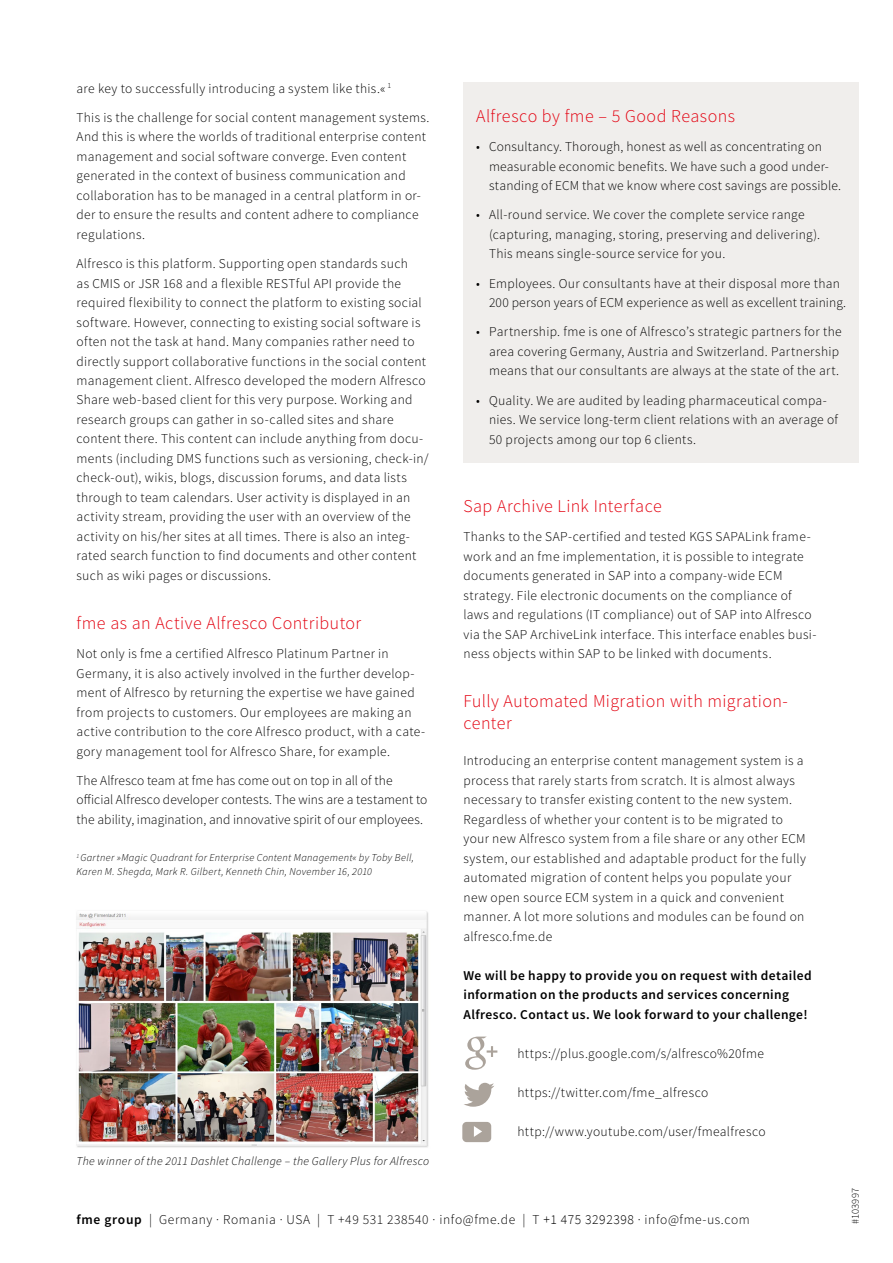
<style>
.page{position:relative;width:893px;height:1263px;background:#fff}
.page>*{position:absolute;margin:0;border:0;box-sizing:border-box;transform-origin:0 0}
.t1{font:300 18px/22.5px "Source Sans Pro";letter-spacing:.025em;color:#e3000f}
.t2{font:300 13.5px/19.5px "Source Sans Pro";letter-spacing:.025em;color:#000}
.t3{font:300 13.5px/19.5px "Source Sans Pro";letter-spacing:.005em;color:#000}
.t4{font:600 13.5px/19.5px "Source Sans Pro";letter-spacing:.03em;color:#000}
.t5{font:300 13.5px "Source Sans Pro";letter-spacing:.045em;color:#000}
.t6{font:italic 300 12px "Source Sans Pro";letter-spacing:.025em;color:#000}
.t7{font:italic 300 10.5px/13.5px "Source Sans Pro";letter-spacing:.03em;color:#000}
.t8{font:300 10.5px "Source Sans Pro";letter-spacing:.015em;color:#000}
.s1{font-weight:600}
</style>
<div class="page">
<img style="left:76px;top:911px;width:353px;height:237px">
<div style="left:463px;top:83px;width:396px;height:380px;background:#f0eeec"></div>
<svg style="left:462px;top:1122px;width:29px;height:20px"></svg>
<svg style="left:464px;top:1083px;width:30px;height:24px"></svg>
<svg style="left:465px;top:1036px;width:32px;height:34px"></svg>
<p class="t2" style="left:77px;top:73px;width:354px;line-height:29.2px">are key to successfully introducing a system like this.« <sup>1<br></sup>This is the challenge for social content management systems.</p>
<p class="t2" style="left:77px;top:127px;width:351px">And this is where the worlds of traditional enterprise content management and social software converge. Even content generated in the context of business communication and collaboration has to be managed in a central platform in or&shy;der to ensure the results and content adhere to compliance regulations.</p>
<p class="t2" style="left:77px;top:254px;width:354px">Alfresco is this platform. Supporting open standards such<br>as CMIS or JSR 168 and a flexible RESTful API provide the required flexibility to connect the platform to existing social software. However, connecting to existing social software is often not the task at hand. Many companies rather need to directly support collaborative functions in the social content management client. Alfresco developed the modern Alfresco Share web-based client for this very purpose. Working and research groups can gather in so-called sites and share content there. This content can include anything from docu&shy;ments (including DMS functions such as versioning, check-in/ check-out), wikis, blogs, discussion forums, and data lists through to team calendars. User activity is displayed in an activity stream, providing the user with an overview of the activity on his/her sites at all times. There is also an integ&shy;rated search function to find documents and other content such as wiki pages or discussions.</p>
<h1 class="t1" style="left:77px;top:612px;width:286px">fme as an Active Alfresco Contributor</h1>
<p class="t2" style="left:77px;top:644px;width:350px">Not only is fme a certified Alfresco Platinum Partner in Germany, it is also actively involved in the further develop&shy;ment of Alfresco by returning the expertise we have gained from projects to customers. Our employees are making an active contribution to the core Alfresco product, with a cate&shy;gory management tool for Alfresco Share, for example.</p>
<p class="t3" style="left:77px;top:771px;width:352px">The Alfresco team at fme has come out on top in all of the official Alfresco developer contests. The wins are a testament to the ability, imagination, and innovative spirit of our employees.</p>
<p class="t7" style="left:77px;top:851px;width:339px"><sup>1</sup>Gartner »Magic Quadrant for Enterprise Content Management« by Toby Bell,<br>Karen M. Shegda, Mark R. Gilbert, Kenneth Chin, November 16, 2010</p>
<p class="t6" style="left:77px;top:1154px;width:354px">The winner of the 2011 Dashlet Challenge – the Gallery Plus for Alfresco</p>
<h1 class="t1" style="left:476px;top:105px;width:260px">Alfresco by fme – 5 Good Reasons</h1>
<p class="t2" style="left:489px;top:137px;width:354px;text-indent:-13px">• Consultancy. Thorough, honest as well as concentrating on measurable economic benefits. We have such a good under&shy;standing of ECM that we know where cost savings are possible.</p>
<p class="t2" style="left:489px;top:205px;width:333px;text-indent:-13px">• All-round service. We cover the complete service range (capturing, managing, storing, preserving and delivering).<br>This means single-source service for you.</p>
<p class="t2" style="left:489px;top:273px;width:359px;text-indent:-13px">• Employees. Our consultants have at their disposal more than<br>200 person years of ECM experience as well as excellent training.</p>
<p class="t2" style="left:489px;top:322px;width:354px;text-indent:-13px">• Partnership. fme is one of Alfresco’s strategic partners for the area covering Germany, Austria and Switzerland. Partnership means that our consultants are always at the state of the art.</p>
<p class="t2" style="left:489px;top:390px;width:351px;text-indent:-13px">• Quality. We are audited by leading pharmaceutical compa&shy;nies. We service long-term client relations with an average of<br>50 projects among our top 6 clients.</p>
<h1 class="t1" style="left:463px;top:495px;width:200px">Sap Archive Link Interface</h1>
<p class="t2" style="left:463px;top:527px;width:354px">Thanks to the SAP-certified and tested KGS SAPALink frame&shy;work and an fme implementation, it is possible to integrate documents generated in SAP into a company-wide ECM strategy. File electronic documents on the compliance of laws and regulations (IT compliance) out of SAP into Alfresco via the SAP ArchiveLink interface. This interface enables busi&shy;ness objects within SAP to be linked with documents.</p>
<h1 class="t1" style="left:463px;top:690px;width:326px">Fully Automated Migration with migration&shy;center</h1>
<p class="t2" style="left:463px;top:751px;width:344px">Introducing an enterprise content management system is a process that rarely starts from scratch. It is almost always necessary to transfer existing content to the new system.<br>Regardless of whether your content is to be migrated to your new Alfresco system from a file share or any other ECM system, our established and adaptable product for the fully automated migration of content helps you populate your new open source ECM system in a quick and convenient manner. A lot more solutions and modules can be found on alfresco.fme.de</p>
<p class="t4" style="left:463px;top:966px;width:350px">We will be happy to provide you on request with detailed information on the products and services concerning<br>Alfresco. Contact us. We look forward to your challenge!</p>
<p class="t2" style="left:517px;top:1044px;width:248px">https://plus.google.com/s/alfresco%20fme</p>
<p class="t2" style="left:517px;top:1083px;width:192px">https://twitter.com/fme_alfresco</p>
<p class="t2" style="left:517px;top:1122px;width:250px">http://www.youtube.com/user/fmealfresco</p>
<p class="t5" style="left:77px;top:1211px;width:675px"><span class="s1">fme group</span> | Germany · Romania · USA | T +49 531 238540 · info@fme.de | T +1 475 3292398 · info@fme-us.com</p>
<p class="t8" style="left:849px;top:1224px;width:37px;rotate:-90deg">#103997</p>
</div>
